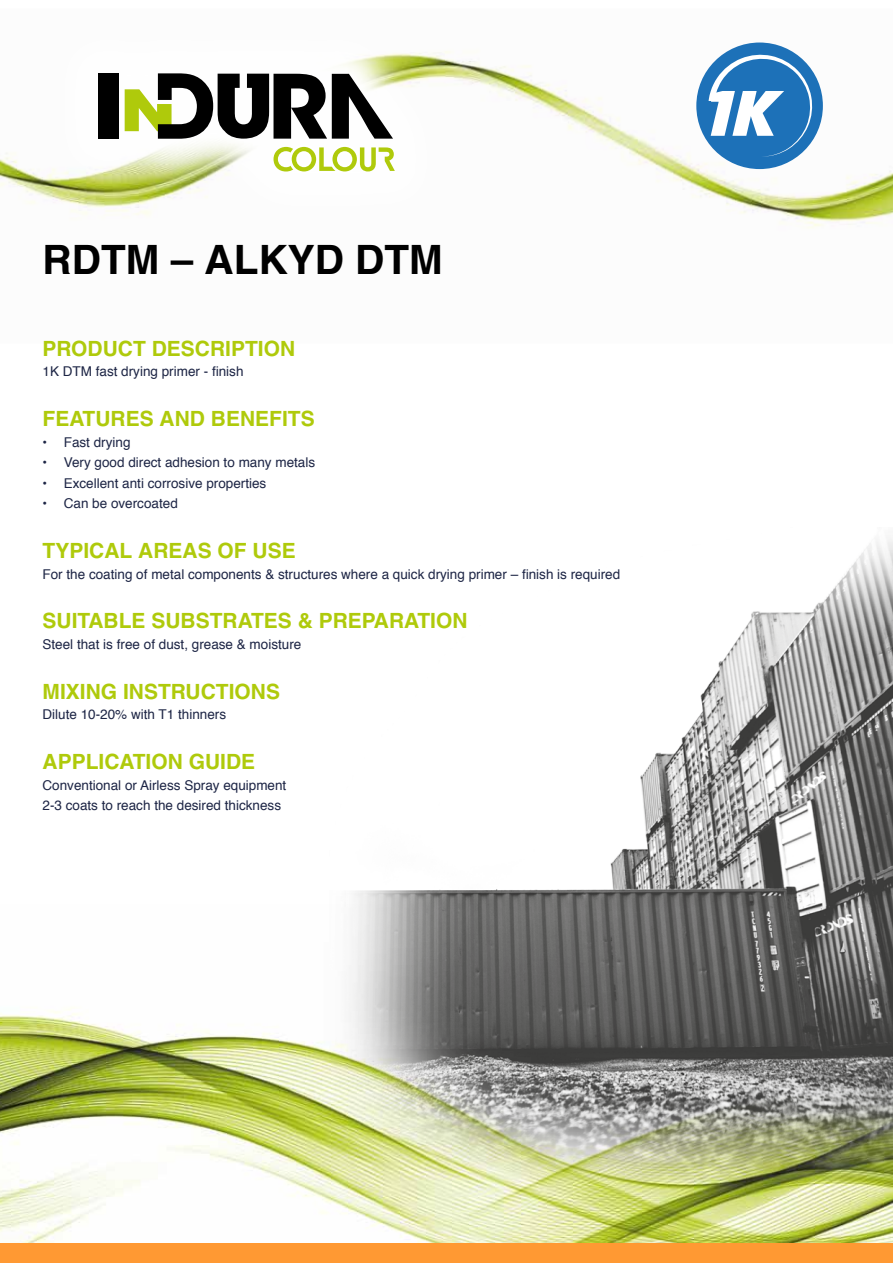
<style>
.page{position:relative;width:893px;height:1263px;background:#fff}
.page>*{position:absolute;margin:0;border:0;box-sizing:border-box;transform-origin:0 0}
.t1{font:italic 800 70.05px "Paralucent";color:#fff}
.t2{font:700 40.5px "Helvetica";color:#000}
.t3{font:700 21px "Helvetica";color:#afca0b}
.t4{font:13.5px/20.4px "Helvetica";color:#1d2545}
</style>
<div class="page">
<img style="left:0;top:42px;width:893px;height:186px">
<div style="left:43px;top:18px;width:406px;height:210px;background:#fff"></div>
<div style="left:99px;top:73px;width:20px;height:66px;background:#000"></div>
<svg style="left:125px;top:73px;width:270px;height:101px"></svg>
<img style="left:0;top:1009px;width:893px;height:235px">
<div style="left:696px;top:43px;width:127px;height:126px;background:#1d71b8;border-radius:50%"></div>
<svg style="left:708px;top:54px;width:105px;height:103px"></svg>
<div style="left:705px;top:102px;width:15px;height:7px;background:#1d71b8"></div>
<div style="left:0;top:1244px;width:893px;height:19px;background:#f93"></div>
<img style="left:89px;top:538px;width:804px;height:642px">
<h2 class="t2" style="left:43px;top:235px;width:402px">RDTM – ALKYD DTM</h2>
<h3 class="t3" style="left:43px;top:336px;width:254px">PRODUCT DESCRIPTION</h3>
<p class="t4" style="left:43px;top:362px;width:203px">1K DTM fast drying primer - finish</p>
<h3 class="t3" style="left:43px;top:406px;width:274px">FEATURES AND BENEFITS</h3>
<p class="t4" style="left:43px;top:433px;width:90px">• Fast drying</p>
<p class="t4" style="left:43px;top:453px;width:274px">• Very good direct adhesion to many metals</p>
<p class="t4" style="left:43px;top:474px;width:225px">• Excellent anti corrosive properties</p>
<p class="t4" style="left:43px;top:494px;width:137px">• Can be overcoated</p>
<h3 class="t3" style="left:43px;top:538px;width:255px">TYPICAL AREAS OF USE</h3>
<p class="t4" style="left:43px;top:564px;width:579px">For the coating of metal components &amp; structures where a quick drying primer – finish is required</p>
<h3 class="t3" style="left:43px;top:608px;width:427px">SUITABLE SUBSTRATES &amp; PREPARATION</h3>
<p class="t4" style="left:43px;top:635px;width:260px">Steel that is free of dust, grease &amp; moisture</p>
<h3 class="t3" style="left:43px;top:678px;width:239px">MIXING INSTRUCTIONS</h3>
<p class="t4" style="left:43px;top:705px;width:185px">Dilute 10-20% with T1 thinners</p>
<h3 class="t3" style="left:43px;top:749px;width:214px">APPLICATION GUIDE</h3>
<p class="t4" style="left:43px;top:775px;width:245px">Conventional or Airless Spray equipment<br>2-3 coats to reach the desired thickness</p>
<h1 class="t1" style="left:706px;top:70px;width:72px">1K</h1>
</div>
